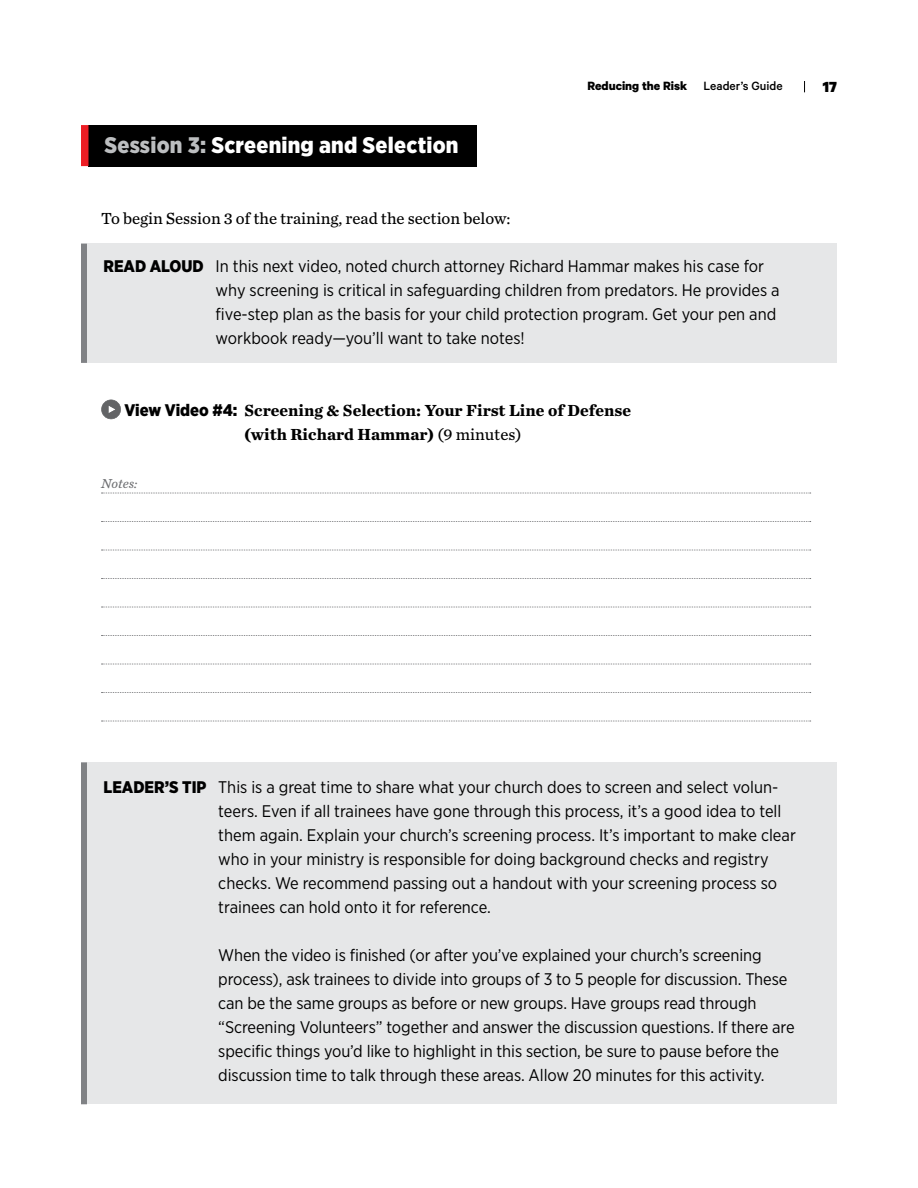
<style>
.page{position:relative;width:918px;height:1188px;background:#fff}
.page>*{position:absolute;margin:0;border:0;box-sizing:border-box;transform-origin:0 0}
.Heading-1{font:900 22.5px "Gotham Narrow";letter-spacing:.01em;color:#fff}
.Note-Tip_-_Sans_seri{font:16.8px/24px "Gotham Narrow";letter-spacing:-.005em;color:#000}
.Main_Text{font:700 16.8px/24px "Chronicle Text G3";color:#000}
.Main_Text-2{font:16.8px "Chronicle Text G3";color:#000}
.t1{font:900 16.5px "Calibre";color:#000}
.t2{font:700 13.5px "Calibre";color:#000}
.Notes_lines{font:italic 13.5px "Chronicle Text G3";color:#6d6e71}
.s1{color:#bcbec0}
.s2{font-weight:500}
.s3{font-weight:900}
.s4{font-family:"Gotham Narrow";font-weight:900}
.s5{font-weight:400}
</style>
<div class="page">
<div style="left:81px;top:762px;width:756px;height:342px;background:#e6e7e8"></div>
<div style="left:81px;top:762px;width:6px;height:342px;background:#808285"></div>
<div style="left:81px;top:244px;width:756px;height:119px;background:#e6e7e8"></div>
<div style="left:81px;top:244px;width:6px;height:119px;background:#808285"></div>
<div style="left:88px;top:125px;width:388px;height:41px;background:#000"></div>
<div style="left:81px;top:125px;width:7px;height:41px;background:#ed1d24"></div>
<svg style="left:102px;top:493px;width:709px;height:1px"></svg>
<svg style="left:102px;top:521px;width:709px;height:1px"></svg>
<svg style="left:102px;top:550px;width:709px;height:1px"></svg>
<svg style="left:102px;top:578px;width:709px;height:1px"></svg>
<svg style="left:102px;top:607px;width:709px;height:1px"></svg>
<svg style="left:102px;top:635px;width:709px;height:1px"></svg>
<svg style="left:102px;top:664px;width:709px;height:1px"></svg>
<svg style="left:102px;top:692px;width:709px;height:1px"></svg>
<svg style="left:102px;top:721px;width:709px;height:1px"></svg>
<svg style="left:101px;top:400px;width:20px;height:19px"></svg>
<p class="Heading-1" style="left:104px;top:130px;width:356px"><span class="s1">Session 3:</span> Screening and Selection</p>
<p class="t2" style="left:587px;top:77px;width:197px">Reducing the Risk <span class="s2">Leader’s Guide</span></p>
<p class="t1" style="left:823px;top:76px;width:16px">17</p>
<p class="Main_Text-2" style="left:101px;top:206px;width:411px">To begin Session 3 of the training, read the section below:</p>
<p class="Note-Tip_-_Sans_seri" style="left:216px;top:254px;width:566px;text-indent:-112px"><span class="s3">READ ALOUD</span> In this next video, noted church attorney Richard Hammar makes his case for why screening is critical in safeguarding children from predators. He provides a five-step plan as the basis for your child protection program. Get your pen and workbook ready—you’ll want to take notes!</p>
<p class="Main_Text" style="left:245px;top:398px;width:388px;text-indent:-120px"><span class="s4">View Video #4:</span> Screening &amp; Selection: Your First Line of Defense (with Richard Hammar) <span class="s5">(9 minutes)</span></p>
<p class="Notes_lines" style="left:101px;top:473px;width:38px">Notes:</p>
<p class="Note-Tip_-_Sans_seri" style="left:218px;top:775px;width:579px;text-indent:-115px"><span class="s3">LEADER’S TIP</span> This is a great time to share what your church does to screen and select volun&shy;teers. Even if all trainees have gone through this process, it’s a good idea to tell them again. Explain your church’s screening process. It’s important to make clear who in your ministry is responsible for doing background checks and registry checks. We recommend passing out a handout with your screening process so trainees can hold onto it for reference.</p>
<p class="Note-Tip_-_Sans_seri" style="left:218px;top:943px;width:578px">When the video is finished (or after you’ve explained your church’s screening process), ask trainees to divide into groups of 3 to 5 people for discussion. These can be the same groups as before or new groups. Have groups read through “Screening Volunteers” together and answer the discussion questions. If there are specific things you’d like to highlight in this section, be sure to pause before the discussion time to talk through these areas. Allow 20 minutes for this activity.</p>
</div>
